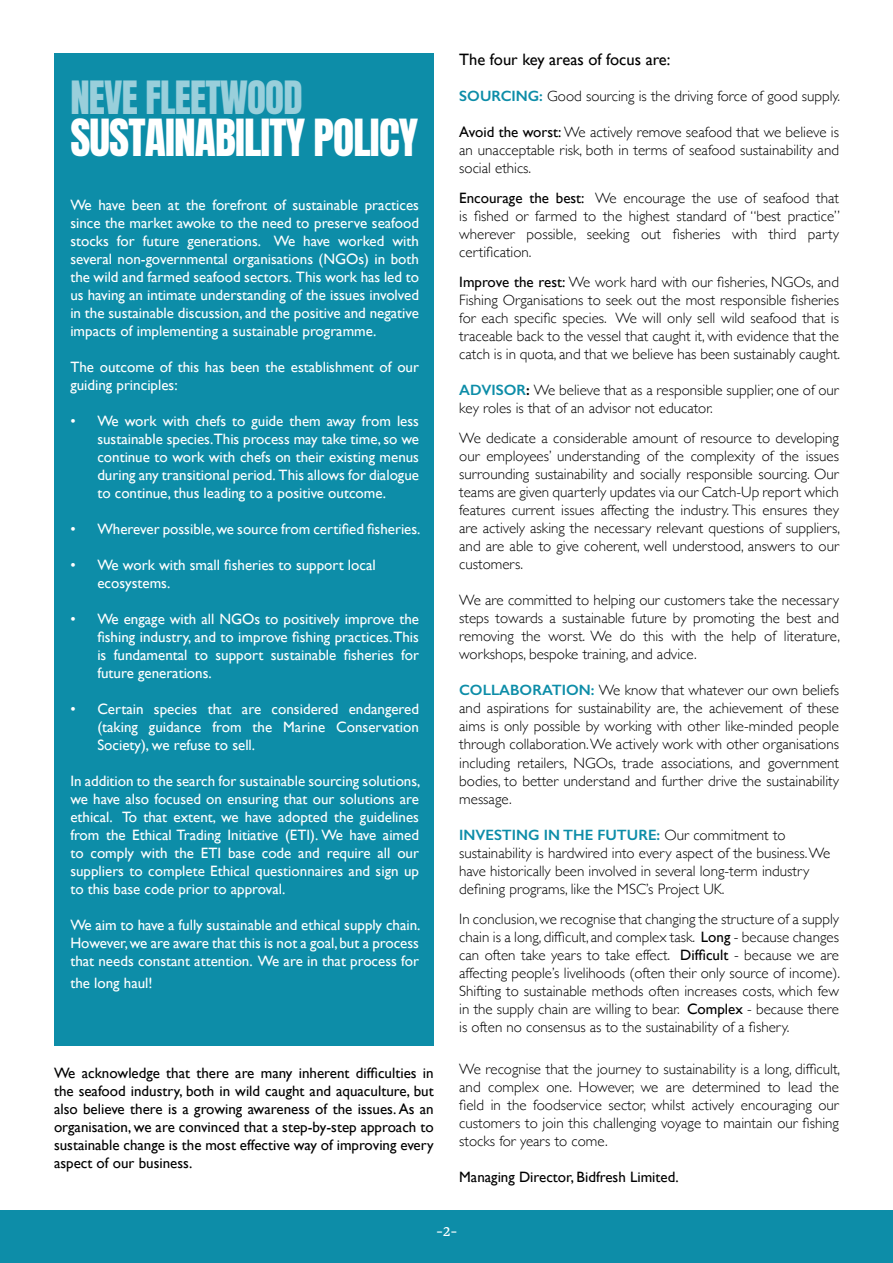
<style>
.page{position:relative;width:893px;height:1263px;background:#fff}
.page>*{position:absolute;margin:0;border:0;box-sizing:border-box;transform-origin:0 0}
.t1{font:43.5px "Anton";letter-spacing:-.02em;color:#fff}
.t2{font:39px "Anton";letter-spacing:-.02em;color:#99cfdb}
.t3{font:18px "Rasa";color:#fff}
.t4{font:16.5px "Gill Sans";color:#000}
.t5{font:300 15px/18px "Gill Sans";color:#000;text-align:justify}
.t6{font:15px/18px "Gill Sans";color:#fff;text-align:justify}
.t7{font:15px/18px "Gill Sans";color:#000;text-align:justify}
.s1{font-weight:600;color:#0d8da8}
.s2{font-weight:400}
.s3{font-weight:600}
</style>
<div class="page">
<div style="left:0;top:1210px;width:893px;height:53px;background:#0d8da8"></div>
<div style="left:54px;top:53px;width:380px;height:992px;background:#0d8da8"></div>
<h2 class="t2" style="left:70px;top:78px;width:234px">NEVE FLEETWOOD</h2>
<h1 class="t1" style="left:70px;top:116px;width:349px">SUSTAINABILITY POLICY</h1>
<p class="t6" style="left:70px;top:196px;width:350px">We have been at the forefront of sustainable practices since the market awoke to the need to preserve seafood stocks for future generations. We have worked with several non-governmental organisations (NGOs) in both the wild and farmed seafood sectors. This work has led to us having an intimate understanding of the issues involved in the sustainable discussion, and the positive and negative impacts of implementing a sustainable programme.</p>
<p class="t6" style="left:70px;top:358px;width:350px">The outcome of this has been the establishment of our guiding principles:</p>
<p class="t6" style="left:97px;top:412px;width:323px;text-indent:-27px">• We work with chefs to guide them away from less sustainable species.This process may take time, so we continue to work with chefs on their existing menus during any transitional period. This allows for dialogue to continue, thus leading to a positive outcome.</p>
<p class="t6" style="left:70px;top:520px;width:352px">• Wherever possible, we source from certified fisheries.</p>
<p class="t6" style="left:97px;top:556px;width:280px;text-indent:-27px">• We work with small fisheries to support local ecosystems.</p>
<p class="t6" style="left:97px;top:610px;width:323px;text-indent:-27px">• We engage with all NGOs to positively improve the fishing industry, and to improve fishing practices. This is fundamental to support sustainable fisheries for future generations.</p>
<p class="t6" style="left:97px;top:700px;width:323px;text-indent:-27px">• Certain species that are considered endangered (taking guidance from the Marine Conservation Society), we refuse to sell.</p>
<p class="t6" style="left:70px;top:772px;width:352px">In addition to the search for sustainable sourcing solutions, we have also focused on ensuring that our solutions are ethical. To that extent, we have adopted the guidelines from the Ethical Trading Initiative (ETI). We have aimed to comply with the ETI base code and require all our suppliers to complete Ethical questionnaires and sign up to this base code prior to approval.</p>
<p class="t6" style="left:70px;top:916px;width:352px">We aim to have a fully sustainable and ethical supply chain.<br>However, we are aware that this is not a goal, but a process that needs constant attention. We are in that process for</p>
<p class="t6" style="left:70px;top:974px;width:84px">the long haul!</p>
<p class="t7" style="left:54px;top:1063px;width:381px">We acknowledge that there are many inherent difficulties in the seafood industry, both in wild caught and aquaculture, but also believe there is a growing awareness of the issues. As an organisation, we are convinced that a step-by-step approach to sustainable change is the most effective way of improving every aspect of our business.</p>
<p class="t4" style="left:459px;top:50px;width:213px">The four key areas of focus are:</p>
<p class="t5" style="left:459px;top:87px;width:382px"><span class="s1">SOURCING:</span> Good sourcing is the driving force of good supply.</p>
<p class="t5" style="left:459px;top:123px;width:381px"><span class="s2">Avoid the worst:</span> We actively remove seafood that we believe is an unacceptable risk, both in terms of seafood sustainability and social ethics.</p>
<p class="t5" style="left:459px;top:189px;width:382px"><span class="s2">Encourage the best:</span> We encourage the use of seafood that is fished or farmed to the highest standard of “best practice” wherever possible, seeking out fisheries with third party certification.</p>
<p class="t5" style="left:459px;top:273px;width:382px"><span class="s2">Improve the rest:</span> We work hard with our fisheries, NGOs, and Fishing Organisations to seek out the most responsible fisheries for each specific species. We will only sell wild seafood that is traceable back to the vessel that caught it, with evidence that the catch is in quota, and that we believe has been sustainably caught.</p>
<p class="t5" style="left:459px;top:381px;width:381px"><span class="s1">ADVISOR</span><span class="s3">:</span> We believe that as a responsible supplier, one of our key roles is that of an advisor not educator.</p>
<p class="t5" style="left:459px;top:429px;width:382px">We dedicate a considerable amount of resource to developing our employees’ understanding of the complexity of the issues surrounding sustainability and socially responsible sourcing. Our teams are given quarterly updates via our Catch-Up report which features current issues affecting the industry. This ensures they are actively asking the necessary relevant questions of suppliers, and are able to give coherent, well understood, answers to our customers.</p>
<p class="t5" style="left:459px;top:591px;width:382px">We are committed to helping our customers take the necessary steps towards a sustainable future by promoting the best and removing the worst. We do this with the help of literature, workshops, bespoke training, and advice.</p>
<p class="t5" style="left:459px;top:681px;width:381px"><span class="s1">COLLABORATION:</span> We know that whatever our own beliefs and aspirations for sustainability are, the achievement of these aims is only possible by working with other like-minded people through collaboration. We actively work with other organisations including retailers, NGOs, trade associations, and government bodies, to better understand and further drive the sustainability message.</p>
<p class="t5" style="left:459px;top:825px;width:373px;text-align:left"><span class="s1">INVESTING IN THE FUTURE:</span> Our commitment to sustainability is hardwired into every aspect of the business. We have historically been involved in several long-term industry defining programs, like the MSC’s Project UK.</p>
<p class="t5" style="left:459px;top:909px;width:382px">In conclusion, we recognise that changing the structure of a supply chain is a long, difficult, and complex task. <span class="s2">Long</span> - because changes can often take years to take effect. <span class="s2">Difficult</span> - because we are affecting people’s livelihoods (often their only source of income).<br>Shifting to sustainable methods often increases costs, which few in the supply chain are willing to bear. <span class="s2">Complex</span> - because there is often no consensus as to the sustainability of a fishery.</p>
<p class="t5" style="left:459px;top:1059px;width:382px">We recognise that the journey to sustainability is a long, difficult, and complex one. However, we are determined to lead the field in the foodservice sector, whilst actively encouraging our customers to join this challenging voyage to maintain our fishing stocks for years to come.</p>
<p class="t7" style="left:459px;top:1167px;width:221px">Managing Director, Bidfresh Limited.</p>
<p class="t3" style="left:436px;top:1220px;width:23px">-2-</p>
</div>
